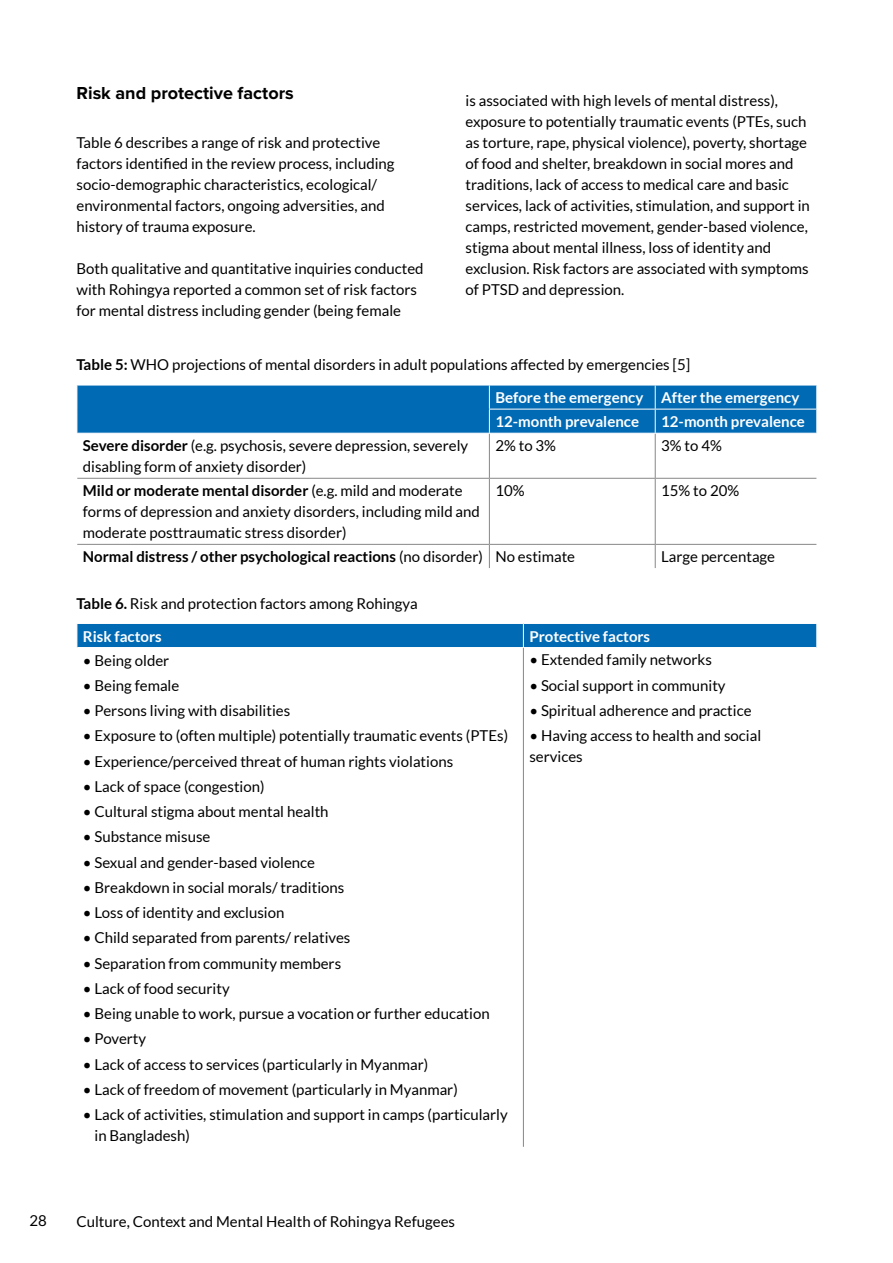
<style>
.page{position:relative;width:893px;height:1263px;background:#fff}
.page>*{position:absolute;margin:0;border:0;box-sizing:border-box;transform-origin:0 0}
.t1{font:700 18px "Proxima Nova";color:#000}
.t2{font:15px/21px "Lato";color:#000}
.t3{font:700 15px "Lato";color:#000}
.t4{font:700 15px "Lato";color:#fff}
.s1{font-weight:700}
.s2{font-weight:700;color:#fff}
.s3{font-weight:400}
</style>
<div class="page">
<hr style="left:489px;top:434px;width:1px;height:44px;background:#878787">
<hr style="left:655px;top:434px;width:1px;height:44px;background:#878787">
<hr style="left:77px;top:478px;width:412px;height:1px;background:#878787">
<hr style="left:489px;top:478px;width:166px;height:1px;background:#878787">
<hr style="left:489px;top:479px;width:1px;height:65px;background:#878787">
<hr style="left:655px;top:478px;width:161px;height:1px;background:#878787">
<hr style="left:655px;top:479px;width:1px;height:65px;background:#878787">
<hr style="left:77px;top:544px;width:412px;height:1px;background:#878787">
<hr style="left:489px;top:544px;width:166px;height:1px;background:#878787">
<svg style="left:489px;top:545px;width:1px;height:23px"></svg>
<hr style="left:655px;top:544px;width:161px;height:1px;background:#878787">
<svg style="left:655px;top:545px;width:1px;height:23px"></svg>
<svg style="left:77px;top:385px;width:740px;height:48px;background:#086fb6"></svg>
<hr style="left:523px;top:648px;width:1px;height:499px;background:#878787">
<div style="left:77px;top:623px;width:740px;height:24px;background:#006ab4"></div>
<p class="t1" style="left:77px;top:83px;width:219px">Risk and protective factors</p>
<p class="t2" style="left:77px;top:132px;width:320px">Table 6 describes a range of risk and protective factors identified in the review process, including socio-demographic characteristics, ecological/ environmental factors, ongoing adversities, and history of trauma exposure.</p>
<p class="t2" style="left:77px;top:258px;width:349px">Both qualitative and quantitative inquiries conducted with Rohingya reported a common set of risk factors for mental distress including gender (being female</p>
<p class="t2" style="left:466px;top:90px;width:346px">is associated with high levels of mental distress), exposure to potentially traumatic events (PTEs, such as torture, rape, physical violence), poverty, shortage of food and shelter, breakdown in social mores and traditions, lack of access to medical care and basic services, lack of activities, stimulation, and support in camps, restricted movement, gender-based violence, stigma about mental illness, loss of identity and exclusion. Risk factors are associated with symptoms of PTSD and depression.</p>
<p class="t2" style="left:495px;top:348px;width:305px;line-height:33px;text-indent:-419px"><span class="s1">Table 5:</span> WHO projections of mental disorders in adult populations affected by emergencies [5]<br><span class="s2">Before the emergency After the emergency</span></p>
<p class="t4" style="left:495px;top:413px;width:145px">12-month prevalence</p>
<p class="t4" style="left:661px;top:413px;width:145px">12-month prevalence</p>
<p class="t2" style="left:83px;top:435px;width:387px"><span class="s1">Severe disorder</span> (e.g. psychosis, severe depression, severely disabling form of anxiety disorder)</p>
<p class="t2" style="left:495px;top:435px;width:62px">2% to 3%</p>
<p class="t2" style="left:661px;top:435px;width:62px">3% to 4%</p>
<p class="t2" style="left:83px;top:480px;width:399px"><span class="s1">Mild or moderate mental disorder</span> (e.g. mild and moderate forms of depression and anxiety disorders, including mild and moderate posttraumatic stress disorder)</p>
<p class="t2" style="left:495px;top:480px;width:31px">10%</p>
<p class="t2" style="left:661px;top:480px;width:80px">15% to 20%</p>
<p class="t3" style="left:83px;top:548px;width:494px">Normal distress / other psychological reactions <span class="s3">(no disorder) No estimate</span></p>
<p class="t2" style="left:661px;top:546px;width:115px">Large percentage</p>
<p class="t2" style="left:83px;top:586px;width:336px;line-height:33px;text-indent:-6px"><span class="s1">Table 6.</span> Risk and protection factors among Rohingya<br><span class="s2">Risk factors</span></p>
<p class="t4" style="left:529px;top:627px;width:122px">Protective factors</p>
<p class="t2" style="left:83px;top:649px;width:88px">• Being older</p>
<p class="t2" style="left:83px;top:675px;width:98px">• Being female</p>
<p class="t2" style="left:83px;top:700px;width:209px">• Persons living with disabilities</p>
<p class="t2" style="left:83px;top:725px;width:427px">• Exposure to (often multiple) potentially traumatic events (PTEs)</p>
<p class="t2" style="left:83px;top:750px;width:372px">• Experience/perceived threat of human rights violations</p>
<p class="t2" style="left:83px;top:776px;width:183px">• Lack of space (congestion)</p>
<p class="t2" style="left:83px;top:801px;width:247px">• Cultural stigma about mental health</p>
<p class="t2" style="left:83px;top:826px;width:129px">• Substance misuse</p>
<p class="t2" style="left:83px;top:851px;width:234px">• Sexual and gender-based violence</p>
<p class="t2" style="left:83px;top:877px;width:263px">• Breakdown in social morals/ traditions</p>
<p class="t2" style="left:83px;top:902px;width:203px">• Loss of identity and exclusion</p>
<p class="t2" style="left:83px;top:927px;width:269px">• Child separated from parents/ relatives</p>
<p class="t2" style="left:83px;top:952px;width:260px">• Separation from community members</p>
<p class="t2" style="left:83px;top:978px;width:148px">• Lack of food security</p>
<p class="t2" style="left:83px;top:1003px;width:408px">• Being unable to work, pursue a vocation or further education</p>
<p class="t2" style="left:83px;top:1028px;width:65px">• Poverty</p>
<p class="t2" style="left:83px;top:1053px;width:347px">• Lack of access to services (particularly in Myanmar)</p>
<p class="t2" style="left:83px;top:1079px;width:376px">• Lack of freedom of movement (particularly in Myanmar)</p>
<p class="t2" style="left:95px;top:1104px;width:415px;text-indent:-12px">• Lack of activities, stimulation and support in camps (particularly in Bangladesh)</p>
<p class="t2" style="left:529px;top:649px;width:184px">• Extended family networks</p>
<p class="t2" style="left:529px;top:675px;width:198px">• Social support in community</p>
<p class="t2" style="left:529px;top:700px;width:224px">• Spiritual adherence and practice</p>
<p class="t2" style="left:529px;top:725px;width:233px">• Having access to health and social services</p>
<p class="t2" style="left:30px;top:1210px;width:19px">28</p>
<p class="t2" style="left:77px;top:1210px;width:380px">Culture, Context and Mental Health of Rohingya Refugees</p>
</div>
